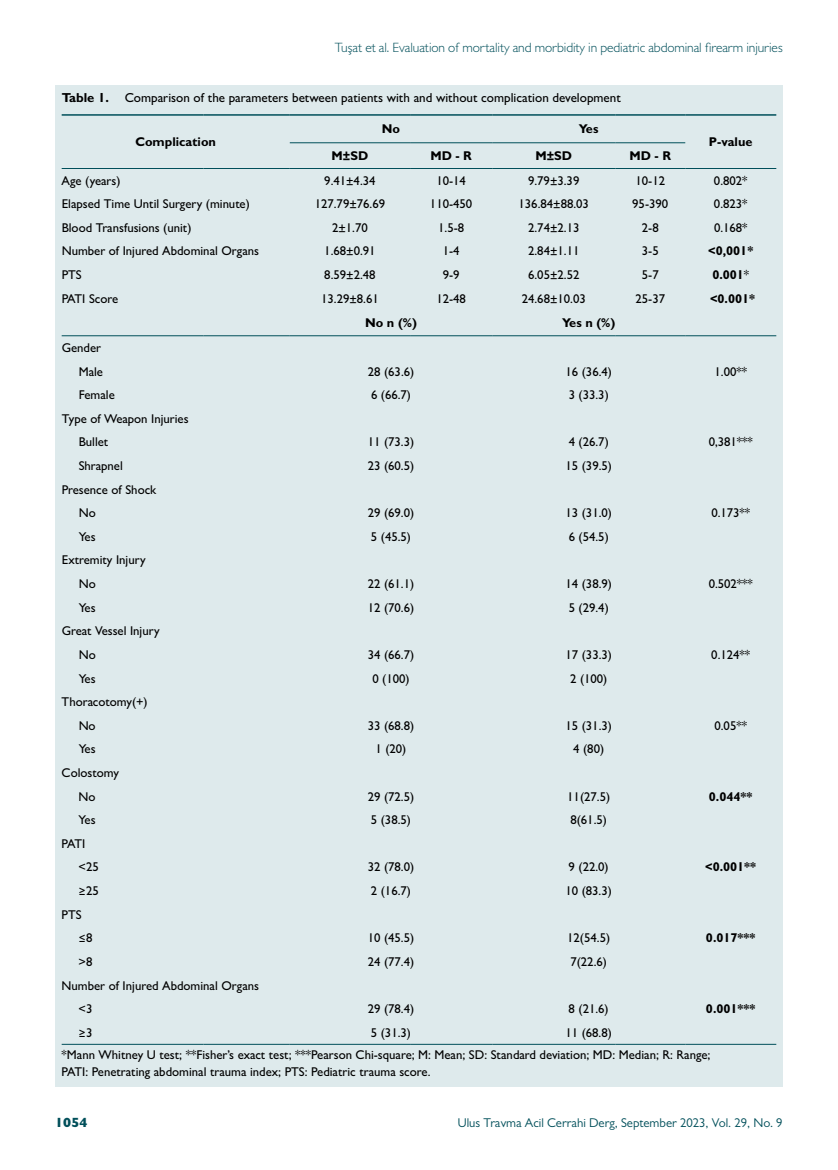
<style>
.page{position:relative;width:838px;height:1170px;background:#fff}
.page>*{position:absolute;margin:0;border:0;box-sizing:border-box;transform-origin:0 0}
.t1{font:300 13.5px "Gill Sans MT Pro";letter-spacing:-.005em;color:#004f5a}
.t2{font:800 13.5px "Gill Sans MT Pro";color:#004f5a}
.t3{font:500 13.05px "Gill Sans MT Pro";color:#000}
.t4{font:500 12.75px/23.5px "Gill Sans MT Pro";color:#000}
.t5{font:700 12.75px "Gill Sans MT Pro";color:#000}
.t6{font:12.75px "Gill Sans MT Pro";color:#004f5a}
.s1{font-weight:700}
.s2{font-weight:500}
</style>
<div class="page">
<div style="left:55px;top:85px;width:727px;height:1001px;background:#deeaec"></div>
<hr style="left:290px;top:142px;width:120px;height:1px;background:#004f5a">
<hr style="left:62px;top:168px;width:141px;height:1px;background:#004f5a">
<hr style="left:203px;top:168px;width:87px;height:1px;background:#004f5a">
<hr style="left:290px;top:168px;width:120px;height:1px;background:#004f5a">
<hr style="left:410px;top:168px;width:82px;height:1px;background:#004f5a">
<hr style="left:492px;top:168px;width:123px;height:1px;background:#004f5a">
<hr style="left:615px;top:168px;width:70px;height:1px;background:#004f5a">
<hr style="left:685px;top:168px;width:91px;height:1px;background:#004f5a">
<hr style="left:62px;top:114px;width:141px;height:2px;background:#004f5a">
<hr style="left:203px;top:114px;width:87px;height:2px;background:#004f5a">
<hr style="left:290px;top:114px;width:120px;height:2px;background:#004f5a">
<hr style="left:410px;top:114px;width:82px;height:2px;background:#004f5a">
<hr style="left:492px;top:114px;width:123px;height:2px;background:#004f5a">
<hr style="left:615px;top:114px;width:70px;height:2px;background:#004f5a">
<hr style="left:685px;top:114px;width:91px;height:2px;background:#004f5a">
<hr style="left:410px;top:142px;width:82px;height:1px;background:#004f5a">
<hr style="left:492px;top:142px;width:123px;height:1px;background:#004f5a">
<hr style="left:615px;top:142px;width:70px;height:1px;background:#004f5a">
<hr style="left:62px;top:335px;width:141px;height:1px;background:#004f5a">
<hr style="left:203px;top:335px;width:87px;height:1px;background:#004f5a">
<hr style="left:290px;top:335px;width:120px;height:1px;background:#004f5a">
<hr style="left:410px;top:335px;width:82px;height:1px;background:#004f5a">
<hr style="left:492px;top:335px;width:123px;height:1px;background:#004f5a">
<hr style="left:615px;top:335px;width:70px;height:1px;background:#004f5a">
<hr style="left:685px;top:335px;width:91px;height:1px;background:#004f5a">
<hr style="left:62px;top:1043px;width:141px;height:1px;background:#004f5a">
<hr style="left:203px;top:1043px;width:87px;height:1px;background:#004f5a">
<hr style="left:290px;top:1043px;width:120px;height:1px;background:#004f5a">
<hr style="left:410px;top:1043px;width:82px;height:1px;background:#004f5a">
<hr style="left:492px;top:1043px;width:123px;height:1px;background:#004f5a">
<hr style="left:615px;top:1043px;width:70px;height:1px;background:#004f5a">
<hr style="left:685px;top:1043px;width:91px;height:1px;background:#004f5a">
<p class="t1" style="left:335px;top:39px;width:449px">Tuşat et al. Evaluation of mortality and morbidity in pediatric abdominal firearm injuries</p>
<p class="t3" style="left:62px;top:90px;width:561px"><span class="s1">Table 1.</span> Comparison of the parameters between patients with and without complication development</p>
<p class="t5" style="left:135px;top:134px;width:82px">Complication</p>
<p class="t5" style="left:382px;top:121px;width:20px">No</p>
<p class="t5" style="left:579px;top:121px;width:21px">Yes</p>
<p class="t5" style="left:331px;top:148px;width:38px">M±SD</p>
<p class="t5" style="left:430px;top:148px;width:43px">MD - R</p>
<p class="t5" style="left:535px;top:148px;width:38px">M±SD</p>
<p class="t5" style="left:629px;top:148px;width:43px">MD - R</p>
<p class="t5" style="left:709px;top:134px;width:45px">P-value</p>
<p class="t4" style="left:62px;top:168px;width:60px">Age (years)</p>
<p class="t4" style="left:324px;top:168px;width:53px">9.41±4.34</p>
<p class="t4" style="left:436px;top:168px;width:31px">10-14</p>
<p class="t4" style="left:528px;top:168px;width:53px">9.79±3.39</p>
<p class="t4" style="left:635px;top:168px;width:31px">10-12</p>
<p class="t4" style="left:714px;top:168px;width:35px">0.802*</p>
<p class="t4" style="left:62px;top:192px;width:190px">Elapsed Time Until Surgery (minute)</p>
<p class="t4" style="left:315px;top:192px;width:72px">127.79±76.69</p>
<p class="t4" style="left:430px;top:192px;width:44px">110-450</p>
<p class="t4" style="left:518px;top:192px;width:72px">136.84±88.03</p>
<p class="t4" style="left:632px;top:192px;width:37px">95-390</p>
<p class="t4" style="left:714px;top:192px;width:35px">0.823*</p>
<p class="t4" style="left:62px;top:216px;width:131px">Blood Transfusions (unit)</p>
<p class="t4" style="left:332px;top:216px;width:37px">2±1.70</p>
<p class="t4" style="left:438px;top:216px;width:28px">1.5-8</p>
<p class="t4" style="left:528px;top:216px;width:53px">2.74±2.13</p>
<p class="t4" style="left:642px;top:216px;width:18px">2-8</p>
<p class="t4" style="left:714px;top:216px;width:35px">0.168*</p>
<p class="t4" style="left:62px;top:239px;width:199px">Number of Injured Abdominal Organs</p>
<p class="t4" style="left:324px;top:239px;width:53px">1.68±0.91</p>
<p class="t4" style="left:443px;top:239px;width:18px">1-4</p>
<p class="t4" style="left:528px;top:239px;width:53px">2.84±1.11</p>
<p class="t4" style="left:642px;top:239px;width:18px">3-5</p>
<p class="t5" style="left:708px;top:243px;width:47px">&lt;0,001*</p>
<p class="t4" style="left:62px;top:263px;width:22px">PTS</p>
<p class="t4" style="left:324px;top:263px;width:53px">8.59±2.48</p>
<p class="t4" style="left:443px;top:263px;width:18px">9-9</p>
<p class="t4" style="left:528px;top:263px;width:53px">6.05±2.52</p>
<p class="t4" style="left:642px;top:263px;width:18px">5-7</p>
<p class="t5" style="left:712px;top:267px;width:38px">0.001<span class="s2">*</span></p>
<p class="t4" style="left:62px;top:286px;width:58px">PATI Score</p>
<p class="t4" style="left:321px;top:286px;width:59px">13.29±8.61</p>
<p class="t4" style="left:436px;top:286px;width:31px">12-48</p>
<p class="t4" style="left:522px;top:286px;width:66px">24.68±10.03</p>
<p class="t4" style="left:635px;top:286px;width:31px">25-37</p>
<p class="t5" style="left:710px;top:290px;width:47px">&lt;0.001*</p>
<p class="t5" style="left:365px;top:315px;width:53px">No n (%)</p>
<p class="t5" style="left:562px;top:315px;width:55px">Yes n (%)</p>
<p class="t4" style="left:62px;top:336px;width:43px;text-align:right">Gender<br>Male</p>
<p class="t4" style="left:368px;top:359px;width:48px">28 (63.6)</p>
<p class="t4" style="left:565px;top:359px;width:48px">16 (36.4)</p>
<p class="t4" style="left:714px;top:359px;width:34px">1.00**</p>
<p class="t4" style="left:79px;top:383px;width:38px">Female</p>
<p class="t4" style="left:371px;top:383px;width:42px">6 (66.7)</p>
<p class="t4" style="left:568px;top:383px;width:42px">3 (33.3)</p>
<p class="t4" style="left:79px;top:406px;width:111px;text-indent:-17px">Type of Weapon Injuries<br>Bullet</p>
<p class="t4" style="left:368px;top:430px;width:48px">11 (73.3)</p>
<p class="t4" style="left:568px;top:430px;width:42px">4 (26.7)</p>
<p class="t4" style="left:708px;top:430px;width:46px">0,381***</p>
<p class="t4" style="left:79px;top:454px;width:46px">Shrapnel</p>
<p class="t4" style="left:368px;top:454px;width:48px">23 (60.5)</p>
<p class="t4" style="left:565px;top:454px;width:48px">15 (39.5)</p>
<p class="t4" style="left:79px;top:477px;width:79px;text-indent:-17px">Presence of Shock<br>No</p>
<p class="t4" style="left:368px;top:501px;width:48px">29 (69.0)</p>
<p class="t4" style="left:565px;top:501px;width:48px">13 (31.0)</p>
<p class="t4" style="left:711px;top:501px;width:40px">0.173**</p>
<p class="t4" style="left:79px;top:524px;width:18px">Yes</p>
<p class="t4" style="left:371px;top:524px;width:42px">5 (45.5)</p>
<p class="t4" style="left:568px;top:524px;width:42px">6 (54.5)</p>
<p class="t4" style="left:79px;top:548px;width:68px;text-indent:-17px">Extremity Injury<br>No</p>
<p class="t4" style="left:368px;top:572px;width:48px">22 (61.1)</p>
<p class="t4" style="left:565px;top:572px;width:48px">14 (38.9)</p>
<p class="t4" style="left:708px;top:572px;width:46px">0.502***</p>
<p class="t4" style="left:79px;top:595px;width:18px">Yes</p>
<p class="t4" style="left:368px;top:595px;width:48px">12 (70.6)</p>
<p class="t4" style="left:568px;top:595px;width:42px">5 (29.4)</p>
<p class="t4" style="left:79px;top:619px;width:82px;text-indent:-17px">Great Vessel Injury<br>No</p>
<p class="t4" style="left:368px;top:642px;width:48px">34 (66.7)</p>
<p class="t4" style="left:565px;top:642px;width:48px">17 (33.3)</p>
<p class="t4" style="left:711px;top:642px;width:40px">0.124**</p>
<p class="t4" style="left:79px;top:666px;width:18px">Yes</p>
<p class="t4" style="left:372px;top:666px;width:39px">0 (100)</p>
<p class="t4" style="left:570px;top:666px;width:39px">2 (100)</p>
<p class="t4" style="left:79px;top:690px;width:71px;text-indent:-17px">Thoracotomy(+)<br>No</p>
<p class="t4" style="left:368px;top:713px;width:48px">33 (68.8)</p>
<p class="t4" style="left:565px;top:713px;width:48px">15 (31.3)</p>
<p class="t4" style="left:714px;top:713px;width:34px">0.05**</p>
<p class="t4" style="left:79px;top:737px;width:18px">Yes</p>
<p class="t4" style="left:375px;top:737px;width:32px">1 (20)</p>
<p class="t4" style="left:573px;top:737px;width:32px">4 (80)</p>
<p class="t4" style="left:62px;top:760px;width:59px;text-align:center">Colostomy<br>No</p>
<p class="t4" style="left:368px;top:784px;width:48px">29 (72.5)</p>
<p class="t4" style="left:567px;top:784px;width:44px">11(27.5)</p>
<p class="t5" style="left:709px;top:788px;width:45px">0.044**</p>
<p class="t4" style="left:79px;top:808px;width:18px">Yes</p>
<p class="t4" style="left:371px;top:808px;width:42px">5 (38.5)</p>
<p class="t4" style="left:570px;top:808px;width:38px">8(61.5)</p>
<p class="t4" style="left:79px;top:831px;width:22px;text-indent:-17px">PATI &lt;25</p>
<p class="t4" style="left:368px;top:855px;width:48px">32 (78.0)</p>
<p class="t4" style="left:568px;top:855px;width:42px">9 (22.0)</p>
<p class="t5" style="left:705px;top:859px;width:52px">&lt;0.001**</p>
<p class="t4" style="left:79px;top:878px;width:22px">≥25</p>
<p class="t4" style="left:371px;top:878px;width:42px">2 (16.7)</p>
<p class="t4" style="left:565px;top:878px;width:48px">10 (83.3)</p>
<p class="t4" style="left:79px;top:902px;width:15px;text-indent:-17px">PTS ≤8</p>
<p class="t4" style="left:368px;top:926px;width:48px">10 (45.5)</p>
<p class="t4" style="left:567px;top:926px;width:44px">12(54.5)</p>
<p class="t5" style="left:706px;top:929px;width:51px">0.017***</p>
<p class="t4" style="left:79px;top:949px;width:15px">&gt;8</p>
<p class="t4" style="left:368px;top:949px;width:48px">24 (77.4)</p>
<p class="t4" style="left:570px;top:949px;width:38px">7(22.6)</p>
<p class="t4" style="left:79px;top:973px;width:182px;text-indent:-17px">Number of Injured Abdominal Organs &lt;3</p>
<p class="t4" style="left:368px;top:996px;width:48px">29 (78.4)</p>
<p class="t4" style="left:568px;top:996px;width:42px">8 (21.6)</p>
<p class="t5" style="left:706px;top:1000px;width:51px">0.001***</p>
<p class="t4" style="left:62px;top:1020px;width:650px;line-height:22.5px;text-indent:504px">11 (68.8)<br>*Mann Whitney U test; **Fisher’s exact test; ***Pearson Chi-square; M: Mean; SD: Standard deviation; MD: Median; R: Range;</p>
<p class="t4" style="left:62px;top:1059px;width:370px">PATI: Penetrating abdominal trauma index; PTS: Pediatric trauma score.</p>
<p class="t4" style="left:79px;top:1020px;width:15px">≥3</p>
<p class="t4" style="left:371px;top:1020px;width:42px">5 (31.3)</p>
<p class="t2" style="left:55px;top:1114px;width:34px">1054</p>
<p class="t6" style="left:458px;top:1115px;width:326px">Ulus Travma Acil Cerrahi Derg, September 2023, Vol. 29, No. 9</p>
</div>
